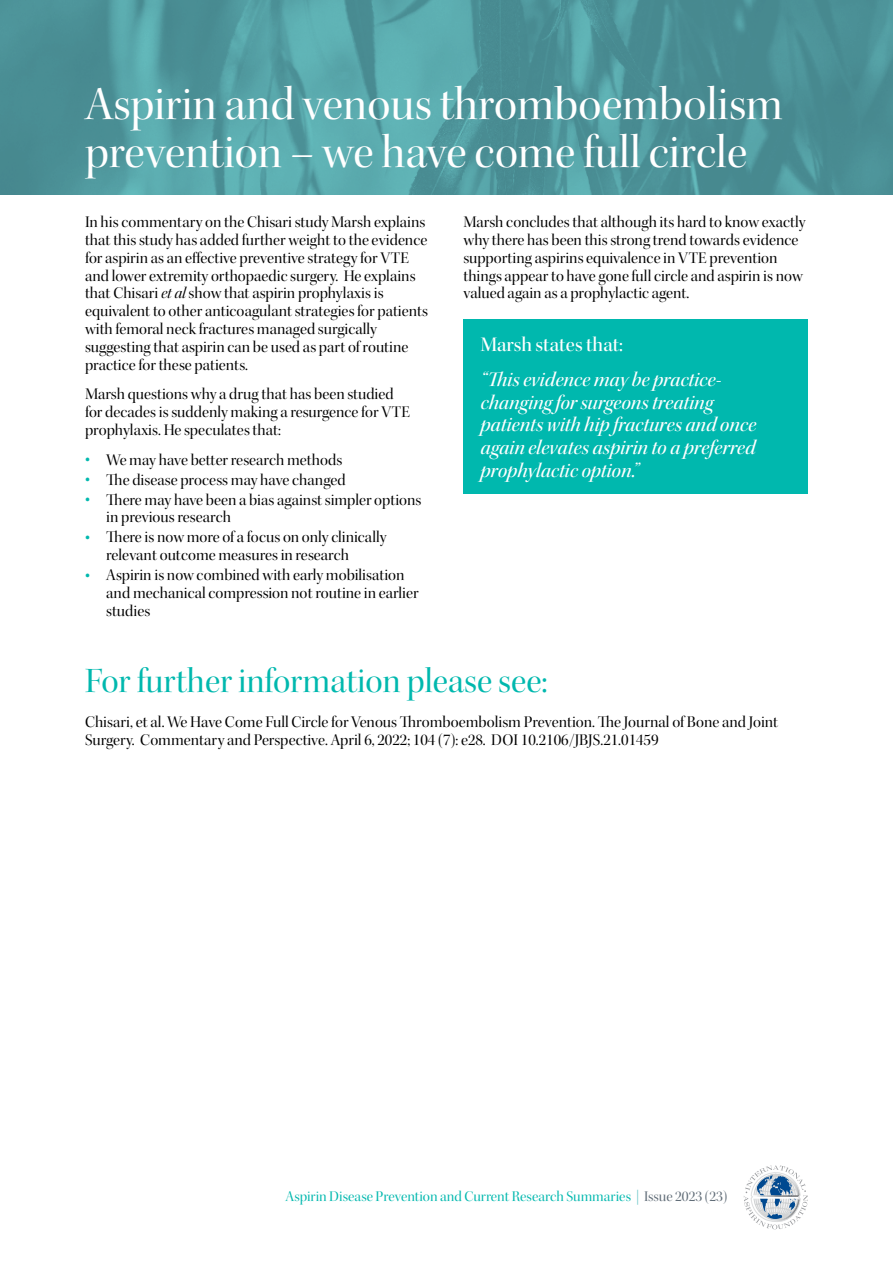
<style>
.page{position:relative;width:893px;height:1263px;background:#fff}
.page>*{position:absolute;margin:0;border:0;box-sizing:border-box;transform-origin:0 0}
.t1{font:48px/48px "Kepler Std Disp";color:#fff}
.t2{font:36px "Kepler Std Disp";color:#00b8ae}
.t3{font:21px/22.6px "Kepler Std Medium It Disp";color:#fff}
.t4{font:21px "Kepler Std Medium Disp";color:#fff}
.t5{font:16.5px/17.9px "Kepler Std Disp";color:#000}
.t6{font:15px "Kepler Std Disp";color:#00b8ae}
.s1{font-family:"Kepler Std It Disp"}
.s2{font-family:"Kepler Std Bold Disp";color:#00b8ae}
.s3{color:#6ac6c7}
.s4{color:#606c77}
</style>
<div class="page">
<svg style="left:744px;top:1165px;width:64px;height:64px"></svg>
<svg style="left:0;top:0;width:893px;height:194px;background:#4f989d"></svg>
<div style="left:463px;top:320px;width:345px;height:174px;background:#00b8ae"></div>
<h1 class="t1" style="left:85px;top:81px;width:699px">Aspirin and venous thromboembolism prevention – we have come full circle</h1>
<p class="t5" style="left:85px;top:213px;width:345px">In his commentary on the Chisari study Marsh explains that this study has added further weight to the evidence for aspirin as an effective preventive strategy for VTE and lower extremity orthopaedic surgery. He explains that Chisari <span class="s1">et al</span> show that aspirin prophylaxis is equivalent to other anticoagulant strategies for patients with femoral neck fractures managed surgically suggesting that aspirin can be used as part of routine practice for these patients.</p>
<p class="t5" style="left:85px;top:386px;width:327px">Marsh questions why a drug that has been studied for decades is suddenly making a resurgence for VTE prophylaxis. He speculates that:</p>
<p class="t5" style="left:85px;top:451px;width:259px"><span class="s2">•</span> We may have better research methods</p>
<p class="t5" style="left:85px;top:471px;width:262px"><span class="s2">•</span> The disease process may have changed</p>
<p class="t5" style="left:106px;top:491px;width:317px;text-indent:-21px"><span class="s2">•</span> There may have been a bias against simpler options in previous research</p>
<p class="t5" style="left:106px;top:529px;width:282px;text-indent:-21px"><span class="s2">•</span> There is now more of a focus on only clinically relevant outcome measures in research</p>
<p class="t5" style="left:106px;top:566px;width:314px;text-indent:-21px"><span class="s2">•</span> Aspirin is now combined with early mobilisation and mechanical compression not routine in earlier studies</p>
<p class="t5" style="left:463px;top:213px;width:343px">Marsh concludes that although its hard to know exactly why there has been this strong trend towards evidence supporting aspirins equivalence in VTE prevention things appear to have gone full circle and aspirin is now valued again as a prophylactic agent.</p>
<p class="t4" style="left:480px;top:333px;width:144px">Marsh states that:</p>
<p class="t3" style="left:480px;top:368px;width:277px">“This evidence may be practice&shy;changing for surgeons treating patients with hip fractures and once again elevates aspirin to a preferred prophylactic option.”</p>
<h2 class="t2" style="left:85px;top:660px;width:464px">For further information please see:</h2>
<p class="t5" style="left:85px;top:713px;width:695px">Chisari, et al. We Have Come Full Circle for Venous Thromboembolism Prevention. The Journal of Bone and Joint<br>Surgery. Commentary and Perspective. April 6, 2022; 104 (7): e28. DOI 10.2106/JBJS.21.01459</p>
<p class="t6" style="left:286px;top:1188px;width:443px">Aspirin Disease Prevention and Current Research Summaries <span class="s3">|</span> <span class="s4">Issue 2023 (23)</span></p>
</div>
